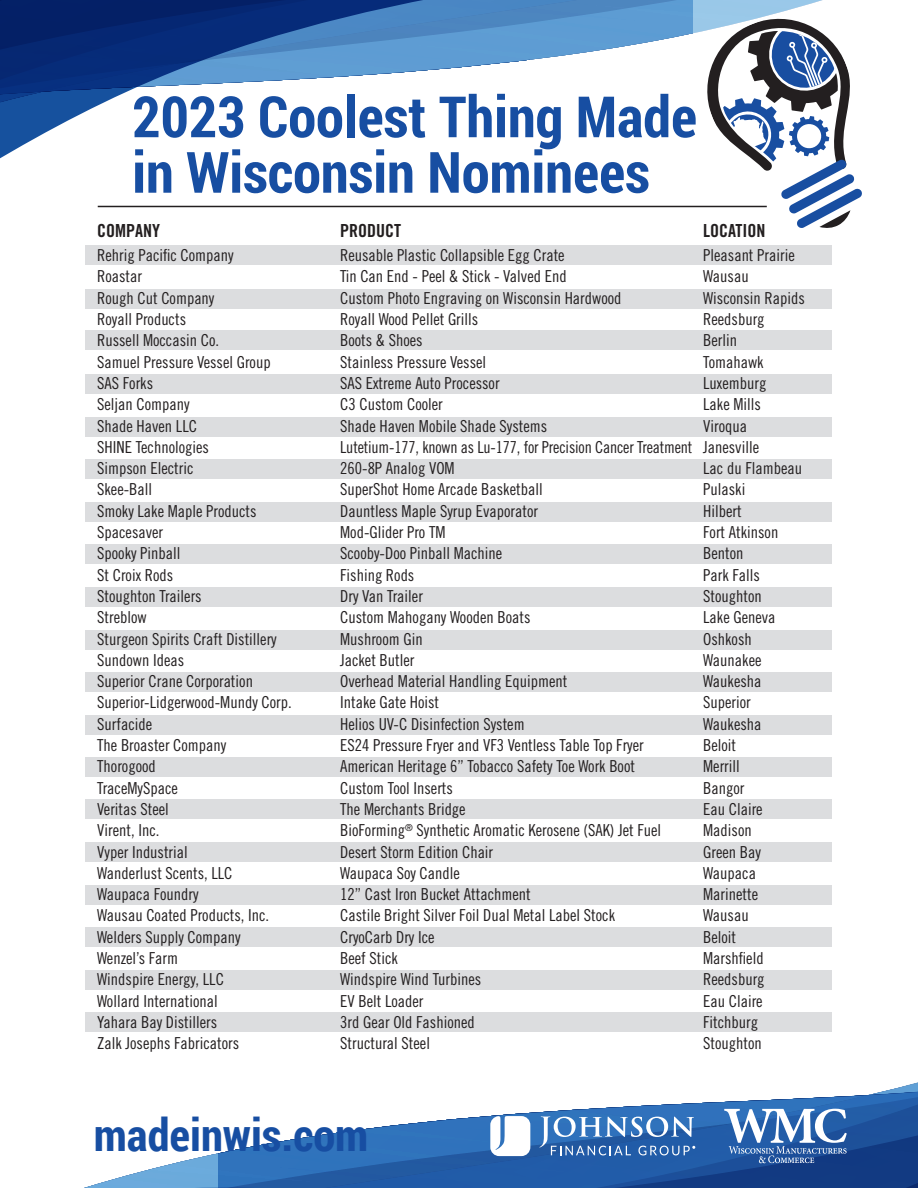
<style>
.page{position:relative;width:918px;height:1188px;background:#fff}
.page>*{position:absolute;margin:0;border:0;box-sizing:border-box;transform-origin:0 0}
.t1{font:700 57px/55.5px "Roboto Condensed";color:#174ea2}
.t2{font:700 45px "Roboto Condensed";color:#174ea2}
.t3{font:18px "Trade Gothic LT Std Bd Cn 20";color:#231f20}
.t4{font:16.5px "Trade Gothic LT Std Cn 18";color:#231f20}
</style>
<div class="page">
<div style="left:85px;top:1012px;width:747px;height:19px;background:#dcdddf"></div>
<div style="left:86px;top:970px;width:746px;height:20px;background:#dcdddf"></div>
<div style="left:86px;top:927px;width:746px;height:20px;background:#dcdddf"></div>
<div style="left:86px;top:886px;width:746px;height:19px;background:#dcdddf"></div>
<div style="left:86px;top:842px;width:746px;height:20px;background:#dcdddf"></div>
<div style="left:86px;top:800px;width:746px;height:19px;background:#dcdddf"></div>
<div style="left:86px;top:757px;width:746px;height:20px;background:#dcdddf"></div>
<div style="left:86px;top:716px;width:746px;height:19px;background:#dcdddf"></div>
<div style="left:86px;top:672px;width:746px;height:20px;background:#dcdddf"></div>
<div style="left:86px;top:631px;width:746px;height:19px;background:#dcdddf"></div>
<div style="left:86px;top:587px;width:746px;height:20px;background:#dcdddf"></div>
<div style="left:86px;top:544px;width:746px;height:20px;background:#dcdddf"></div>
<div style="left:86px;top:503px;width:746px;height:19px;background:#dcdddf"></div>
<div style="left:86px;top:459px;width:746px;height:20px;background:#dcdddf"></div>
<div style="left:86px;top:417px;width:746px;height:19px;background:#dcdddf"></div>
<div style="left:86px;top:374px;width:746px;height:19px;background:#dcdddf"></div>
<div style="left:86px;top:331px;width:746px;height:19px;background:#dcdddf"></div>
<div style="left:86px;top:289px;width:746px;height:19px;background:#dcdddf"></div>
<div style="left:86px;top:246px;width:746px;height:19px;background:#dcdddf"></div>
<svg style="left:84px;top:1082px;width:834px;height:106px"></svg>
<svg style="left:693px;top:1px;width:126px;height:33px"></svg>
<svg style="left:530px;top:1px;width:163px;height:59px"></svg>
<svg style="left:530px;top:0;width:293px;height:1px"></svg>
<svg style="left:0;top:0;width:530px;height:159px"></svg>
<hr style="left:98px;top:206px;width:669px;height:1px;background:#231f20">
<svg style="left:490px;top:1116px;width:40px;height:40px"></svg>
<svg style="left:539px;top:1117px;width:156px;height:38px;background:#5887c1"></svg>
<svg style="left:724px;top:1109px;width:123px;height:54px"></svg>
<svg style="left:698px;top:9px;width:164px;height:219px"></svg>
<p class="t1" style="left:132px;top:87px;width:566px">2023 Coolest Thing Made in Wisconsin Nominees</p>
<p class="t3" style="left:97px;top:219px;width:64px">COMPANY</p>
<p class="t3" style="left:340px;top:219px;width:63px">PRODUCT</p>
<p class="t3" style="left:703px;top:219px;width:64px">LOCATION</p>
<p class="t4" style="left:97px;top:245px;width:138px">Rehrig Pacific Company</p>
<p class="t4" style="left:340px;top:245px;width:226px">Reusable Plastic Collapsible Egg Crate</p>
<p class="t4" style="left:703px;top:245px;width:93px">Pleasant Prairie</p>
<p class="t4" style="left:97px;top:267px;width:46px">Roastar</p>
<p class="t4" style="left:340px;top:267px;width:228px">Tin Can End - Peel &amp; Stick - Valved End</p>
<p class="t4" style="left:703px;top:267px;width:47px">Wausau</p>
<p class="t4" style="left:97px;top:288px;width:119px">Rough Cut Company</p>
<p class="t4" style="left:340px;top:288px;width:283px">Custom Photo Engraving on Wisconsin Hardwood</p>
<p class="t4" style="left:703px;top:288px;width:103px">Wisconsin Rapids</p>
<p class="t4" style="left:97px;top:309px;width:90px">Royall Products</p>
<p class="t4" style="left:340px;top:309px;width:140px">Royall Wood Pellet Grills</p>
<p class="t4" style="left:703px;top:309px;width:63px">Reedsburg</p>
<p class="t4" style="left:97px;top:331px;width:123px">Russell Moccasin Co.</p>
<p class="t4" style="left:340px;top:331px;width:84px">Boots &amp; Shoes</p>
<p class="t4" style="left:703px;top:331px;width:35px">Berlin</p>
<p class="t4" style="left:97px;top:352px;width:175px">Samuel Pressure Vessel Group</p>
<p class="t4" style="left:340px;top:352px;width:148px">Stainless Pressure Vessel</p>
<p class="t4" style="left:703px;top:352px;width:62px">Tomahawk</p>
<p class="t4" style="left:97px;top:373px;width:57px">SAS Forks</p>
<p class="t4" style="left:340px;top:373px;width:161px">SAS Extreme Auto Processor</p>
<p class="t4" style="left:703px;top:373px;width:65px">Luxemburg</p>
<p class="t4" style="left:97px;top:395px;width:94px">Seljan Company</p>
<p class="t4" style="left:340px;top:395px;width:104px">C3 Custom Cooler</p>
<p class="t4" style="left:703px;top:395px;width:59px">Lake Mills</p>
<p class="t4" style="left:97px;top:416px;width:101px">Shade Haven LLC</p>
<p class="t4" style="left:340px;top:416px;width:209px">Shade Haven Mobile Shade Systems</p>
<p class="t4" style="left:703px;top:416px;width:45px">Viroqua</p>
<p class="t4" style="left:97px;top:437px;width:113px">SHINE Technologies</p>
<p class="t4" style="left:340px;top:437px;width:420px">Lutetium-177, known as Lu-177, for Precision Cancer Treatment Janesville</p>
<p class="t4" style="left:97px;top:458px;width:98px">Simpson Electric</p>
<p class="t4" style="left:340px;top:458px;width:116px">260-8P Analog VOM</p>
<p class="t4" style="left:703px;top:458px;width:100px">Lac du Flambeau</p>
<p class="t4" style="left:97px;top:480px;width:56px">Skee-Ball</p>
<p class="t4" style="left:340px;top:480px;width:204px">SuperShot Home Arcade Basketball</p>
<p class="t4" style="left:703px;top:480px;width:44px">Pulaski</p>
<p class="t4" style="left:97px;top:501px;width:161px">Smoky Lake Maple Products</p>
<p class="t4" style="left:340px;top:501px;width:199px">Dauntless Maple Syrup Evaporator</p>
<p class="t4" style="left:703px;top:501px;width:40px">Hilbert</p>
<p class="t4" style="left:97px;top:522px;width:67px">Spacesaver</p>
<p class="t4" style="left:340px;top:522px;width:107px">Mod-Glider Pro TM</p>
<p class="t4" style="left:703px;top:522px;width:77px">Fort Atkinson</p>
<p class="t4" style="left:97px;top:544px;width:85px">Spooky Pinball</p>
<p class="t4" style="left:340px;top:544px;width:164px">Scooby-Doo Pinball Machine</p>
<p class="t4" style="left:703px;top:544px;width:42px">Benton</p>
<p class="t4" style="left:97px;top:565px;width:78px">St Croix Rods</p>
<p class="t4" style="left:340px;top:565px;width:76px">Fishing Rods</p>
<p class="t4" style="left:703px;top:565px;width:58px">Park Falls</p>
<p class="t4" style="left:97px;top:586px;width:106px">Stoughton Trailers</p>
<p class="t4" style="left:340px;top:586px;width:84px">Dry Van Trailer</p>
<p class="t4" style="left:703px;top:586px;width:60px">Stoughton</p>
<p class="t4" style="left:97px;top:608px;width:51px">Streblow</p>
<p class="t4" style="left:340px;top:608px;width:192px">Custom Mahogany Wooden Boats</p>
<p class="t4" style="left:703px;top:608px;width:74px">Lake Geneva</p>
<p class="t4" style="left:97px;top:629px;width:181px">Sturgeon Spirits Craft Distillery</p>
<p class="t4" style="left:340px;top:629px;width:84px">Mushroom Gin</p>
<p class="t4" style="left:703px;top:629px;width:50px">Oshkosh</p>
<p class="t4" style="left:97px;top:650px;width:89px">Sundown Ideas</p>
<p class="t4" style="left:340px;top:650px;width:76px">Jacket Butler</p>
<p class="t4" style="left:703px;top:650px;width:60px">Waunakee</p>
<p class="t4" style="left:97px;top:671px;width:157px">Superior Crane Corporation</p>
<p class="t4" style="left:340px;top:671px;width:229px">Overhead Material Handling Equipment</p>
<p class="t4" style="left:703px;top:671px;width:60px">Waukesha</p>
<p class="t4" style="left:97px;top:693px;width:196px">Superior-Lidgerwood-Mundy Corp.</p>
<p class="t4" style="left:340px;top:693px;width:100px">Intake Gate Hoist</p>
<p class="t4" style="left:703px;top:693px;width:49px">Superior</p>
<p class="t4" style="left:97px;top:714px;width:56px">Surfacide</p>
<p class="t4" style="left:340px;top:714px;width:186px">Helios UV-C Disinfection System</p>
<p class="t4" style="left:703px;top:714px;width:60px">Waukesha</p>
<p class="t4" style="left:97px;top:735px;width:131px">The Broaster Company</p>
<p class="t4" style="left:340px;top:735px;width:305px">ES24 Pressure Fryer and VF3 Ventless Table Top Fryer</p>
<p class="t4" style="left:703px;top:735px;width:34px">Beloit</p>
<p class="t4" style="left:97px;top:757px;width:60px">Thorogood</p>
<p class="t4" style="left:340px;top:757px;width:296px">American Heritage 6” Tobacco Safety Toe Work Boot</p>
<p class="t4" style="left:703px;top:757px;width:38px">Merrill</p>
<p class="t4" style="left:97px;top:778px;width:82px">TraceMySpace</p>
<p class="t4" style="left:340px;top:778px;width:114px">Custom Tool Inserts</p>
<p class="t4" style="left:703px;top:778px;width:43px">Bangor</p>
<p class="t4" style="left:97px;top:799px;width:73px">Veritas Steel</p>
<p class="t4" style="left:340px;top:799px;width:127px">The Merchants Bridge</p>
<p class="t4" style="left:703px;top:799px;width:61px">Eau Claire</p>
<p class="t4" style="left:97px;top:821px;width:64px">Virent, Inc.</p>
<p class="t4" style="left:340px;top:821px;width:323px">BioForming<sup>®</sup> Synthetic Aromatic Kerosene (SAK) Jet Fuel</p>
<p class="t4" style="left:703px;top:821px;width:50px">Madison</p>
<p class="t4" style="left:97px;top:842px;width:92px">Vyper Industrial</p>
<p class="t4" style="left:340px;top:842px;width:155px">Desert Storm Edition Chair</p>
<p class="t4" style="left:703px;top:842px;width:59px">Green Bay</p>
<p class="t4" style="left:97px;top:863px;width:137px">Wanderlust Scents, LLC</p>
<p class="t4" style="left:340px;top:863px;width:121px">Waupaca Soy Candle</p>
<p class="t4" style="left:703px;top:863px;width:54px">Waupaca</p>
<p class="t4" style="left:97px;top:884px;width:103px">Waupaca Foundry</p>
<p class="t4" style="left:340px;top:884px;width:192px">12” Cast Iron Bucket Attachment</p>
<p class="t4" style="left:703px;top:884px;width:56px">Marinette</p>
<p class="t4" style="left:97px;top:906px;width:173px">Wausau Coated Products, Inc.</p>
<p class="t4" style="left:340px;top:906px;width:276px">Castile Bright Silver Foil Dual Metal Label Stock</p>
<p class="t4" style="left:703px;top:906px;width:47px">Wausau</p>
<p class="t4" style="left:97px;top:927px;width:145px">Welders Supply Company</p>
<p class="t4" style="left:340px;top:927px;width:96px">CryoCarb Dry Ice</p>
<p class="t4" style="left:703px;top:927px;width:34px">Beloit</p>
<p class="t4" style="left:97px;top:948px;width:82px">Wenzel’s Farm</p>
<p class="t4" style="left:340px;top:948px;width:59px">Beef Stick</p>
<p class="t4" style="left:703px;top:948px;width:62px">Marshfield</p>
<p class="t4" style="left:97px;top:970px;width:128px">Windspire Energy, LLC</p>
<p class="t4" style="left:340px;top:970px;width:143px">Windspire Wind Turbines</p>
<p class="t4" style="left:703px;top:970px;width:63px">Reedsburg</p>
<p class="t4" style="left:97px;top:991px;width:122px">Wollard International</p>
<p class="t4" style="left:340px;top:991px;width:85px">EV Belt Loader</p>
<p class="t4" style="left:703px;top:991px;width:61px">Eau Claire</p>
<p class="t4" style="left:97px;top:1012px;width:122px">Yahara Bay Distillers</p>
<p class="t4" style="left:340px;top:1012px;width:136px">3rd Gear Old Fashioned</p>
<p class="t4" style="left:703px;top:1012px;width:56px">Fitchburg</p>
<p class="t4" style="left:97px;top:1034px;width:144px">Zalk Josephs Fabricators</p>
<p class="t4" style="left:340px;top:1034px;width:91px">Structural Steel</p>
<p class="t4" style="left:703px;top:1034px;width:60px">Stoughton</p>
<p class="t2" style="left:94px;top:1103px;width:276px">madeinwis.com</p>
</div>
